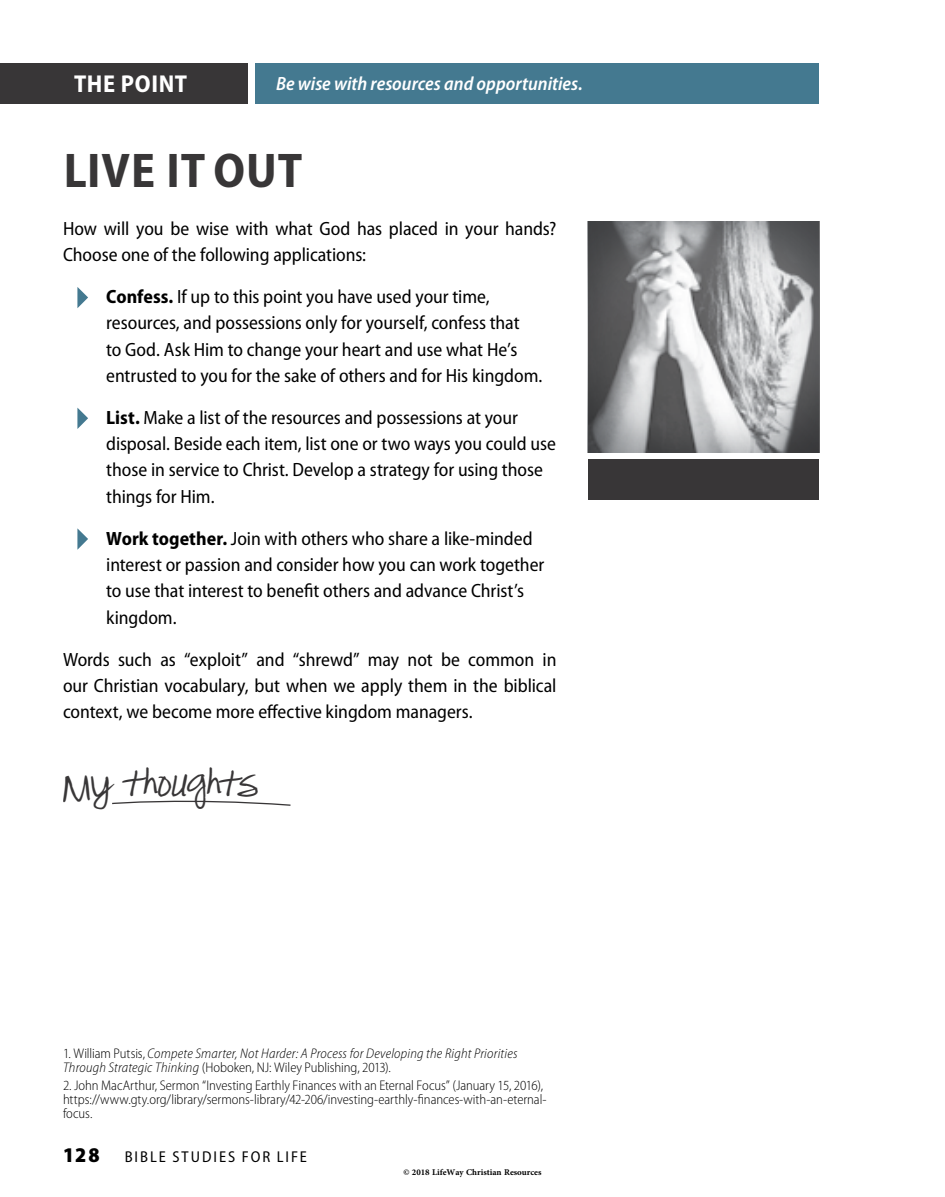
<style>
.page{position:relative;width:945px;height:1197px;background:#fff}
.page>*{position:absolute;margin:0;border:0;box-sizing:border-box;transform-origin:0 0}
.t1{font:700 semi-condensed 49px "Myriad Pro";letter-spacing:.02em;color:#383637}
.t2{font:28px "Pea Alesa";color:#383637}
.t3{font:700 semi-condensed 24.5px "Myriad Pro";letter-spacing:.025em;color:#fff}
.t4{font:900 semi-condensed 21px "Myriad Pro";color:#000}
.t5{font:semi-condensed 19.25px/26.2px "Myriad Pro";letter-spacing:-.005em;color:#000}
.t6{font:italic 600 semi-condensed 19.25px "Myriad Pro";color:#fff}
.t7{font:semi-condensed 15.75px "Myriad Pro";letter-spacing:.125em;color:#000}
.t8{font:300 semi-condensed 14px/14px "Myriad Pro";letter-spacing:-.005em;color:#000}
.t9{font:italic 300 semi-condensed 14px/14px "Myriad Pro";letter-spacing:.015em;color:#000}
.t10{font:700 12.25px "Adobe Arabic";color:#000}
.s1{font-weight:700}
.s2{font-style:normal}
</style>
<div class="page">
<div style="left:0;top:63px;width:248px;height:40px;background:#383637"></div>
<div style="left:255px;top:63px;width:564px;height:40px;background:#447990"></div>
<svg style="left:77px;top:287px;width:11px;height:21px"></svg>
<svg style="left:77px;top:408px;width:11px;height:21px"></svg>
<svg style="left:77px;top:528px;width:11px;height:22px"></svg>
<svg style="left:588px;top:221px;width:231px;height:231px;background:#999a9b"></svg>
<div style="left:588px;top:459px;width:231px;height:41px;background:#383637"></div>
<svg style="left:112px;top:800px;width:179px;height:6px"></svg>
<p class="t3" style="left:74px;top:70px;width:115px">THE POINT</p>
<p class="t6" style="left:276px;top:74px;width:308px">Be wise with resources and opportunities.</p>
<h1 class="t1" style="left:63px;top:143px;width:241px">LIVE IT OUT</h1>
<p class="t5" style="left:63px;top:216px;width:495px">How will you be wise with what God has placed in your hands?<br>Choose one of the following applications:</p>
<p class="t5" style="left:106px;top:284px;width:438px"><span class="s1">Confess.</span> If up to this point you have used your time, resources, and possessions only for yourself, confess that<br>to God. Ask Him to change your heart and use what He’s entrusted to you for the sake of others and for His kingdom.</p>
<p class="t5" style="left:106px;top:405px;width:451px"><span class="s1">List.</span> Make a list of the resources and possessions at your disposal. Beside each item, list one or two ways you could use those in service to Christ. Develop a strategy for using those things for Him.</p>
<p class="t5" style="left:106px;top:526px;width:440px"><span class="s1">Work together.</span> Join with others who share a like-minded interest or passion and consider how you can work together to use that interest to benefit others and advance Christ’s kingdom.</p>
<p class="t5" style="left:63px;top:646px;width:495px;text-align:justify">Words such as “exploit” and “shrewd” may not be common in our Christian vocabulary, but when we apply them in the biblical context, we become more effective kingdom managers.</p>
<h2 class="t2" style="left:63px;top:779px;width:196px">My thoughts</h2>
<p class="t9" style="left:63px;top:1047px;width:456px"><span class="s2">1. William Putsis,</span> Compete Smarter, Not Harder: A Process for Developing the Right Priorities<br>Through Strategic Thinking <span class="s2">(Hoboken, NJ: Wiley Publishing, 2013).</span></p>
<p class="t8" style="left:63px;top:1079px;width:485px">2. John MacArthur, Sermon “Investing Earthly Finances with an Eternal Focus” (January 15, 2016), https://www.gty.org/library/sermons-library/42-206/investing-earthly-finances-with-an-eternal&shy;focus.</p>
<p class="t4" style="left:63px;top:1143px;width:38px">128</p>
<p class="t7" style="left:125px;top:1149px;width:184px">BIBLE STUDIES FOR LIFE</p>
<p class="t10" style="left:403px;top:1164px;width:140px">© 2018 LifeWay Christian Resources</p>
</div>
